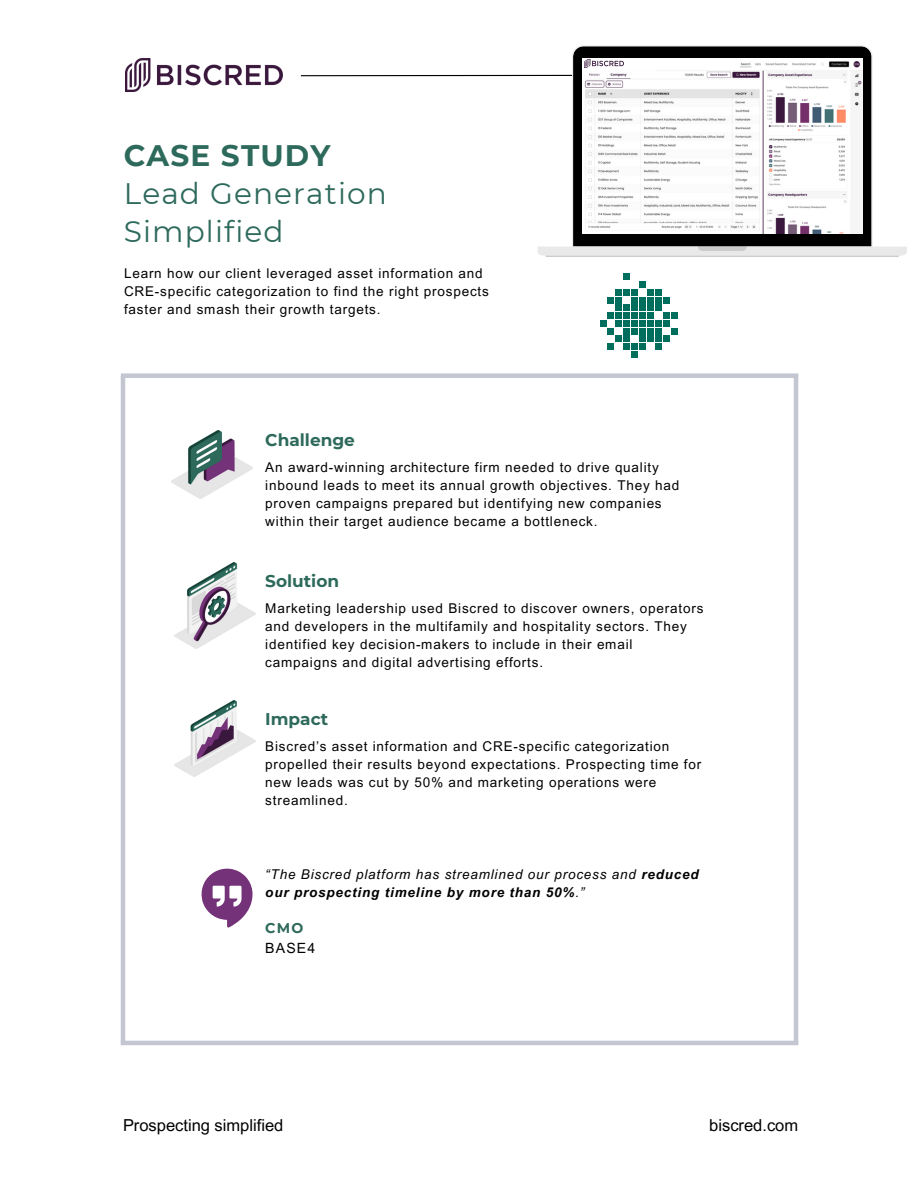
<style>
.page{position:relative;width:918px;height:1188px;background:#fff}
.page>*{position:absolute;margin:0;border:0;box-sizing:border-box;transform-origin:0 0}
.t1{font:29.7px/38.2px "Montserrat";letter-spacing:.04em;color:#2e6a5c}
.t2{font:700 16.95px "Montserrat";color:#2e6a5c}
.t3{font:16.5px "Arial MT Pro";color:#000}
.t4{font:14.1px "Arial MT Pro";letter-spacing:.08em;color:#000}
.t5{font:700 14.1px "Montserrat";color:#2e6a5c}
.t6{font:13.5px/18px "Arial MT Pro";letter-spacing:.06em;color:#000}
.t7{font:italic 13.5px/18px "Arial MT Pro";letter-spacing:.06em;color:#000}
.s1{font-weight:700}
</style>
<div class="page">
<svg style="left:300px;top:74px;width:238px;height:3px"></svg>
<div style="left:121px;top:373px;width:677px;height:5px;background:#c4c7d1"></div>
<hr style="left:121px;top:1041px;width:677px;height:4px;background:#c4c7d1">
<hr style="left:121px;top:376px;width:4px;height:669px;background:#c4c7d1">
<hr style="left:794px;top:375px;width:4px;height:670px;background:#c4c7d1">
<svg style="left:201px;top:869px;width:52px;height:58px"></svg>
<img style="left:175px;top:562px;width:81px;height:87px">
<img style="left:171px;top:430px;width:81px;height:69px">
<img style="left:175px;top:700px;width:81px;height:77px">
<img style="left:125px;top:59px;width:158px;height:32px">
<svg style="left:538px;top:45px;width:369px;height:210px"></svg>
<svg style="left:545px;top:247px;width:354px;height:10px;background:#e3e3e3"></svg>
<img style="left:582px;top:58px;width:280px;height:175px">
<div style="left:582px;top:58px;width:74px;height:12px;background:#fff"></div>
<img style="left:585px;top:60px;width:39px;height:8px">
<div style="left:655px;top:343px;width:7px;height:7px;background:#006e5d"></div>
<div style="left:639px;top:343px;width:7px;height:7px;background:#006e5d"></div>
<div style="left:655px;top:336px;width:7px;height:6px;background:#006e5d"></div>
<div style="left:647px;top:336px;width:7px;height:6px;background:#006e5d"></div>
<div style="left:647px;top:328px;width:7px;height:6px;background:#006e5d"></div>
<div style="left:663px;top:320px;width:6px;height:7px;background:#006e5d"></div>
<div style="left:655px;top:320px;width:7px;height:7px;background:#006e5d"></div>
<div style="left:655px;top:328px;width:7px;height:6px;background:#006e5d"></div>
<svg style="left:663px;top:328px;width:14px;height:14px"></svg>
<div style="left:647px;top:320px;width:7px;height:7px;background:#006e5d"></div>
<div style="left:663px;top:312px;width:6px;height:7px;background:#006e5d"></div>
<div style="left:671px;top:312px;width:6px;height:7px;background:#006e5d"></div>
<div style="left:655px;top:305px;width:7px;height:6px;background:#006e5d"></div>
<div style="left:647px;top:305px;width:7px;height:6px;background:#006e5d"></div>
<div style="left:647px;top:312px;width:7px;height:7px;background:#006e5d"></div>
<div style="left:663px;top:297px;width:7px;height:6px;background:#006e5d"></div>
<div style="left:655px;top:297px;width:7px;height:6px;background:#006e5d"></div>
<div style="left:647px;top:297px;width:7px;height:6px;background:#006e5d"></div>
<div style="left:655px;top:289px;width:7px;height:7px;background:#006e5d"></div>
<div style="left:647px;top:289px;width:7px;height:7px;background:#006e5d"></div>
<div style="left:631px;top:343px;width:7px;height:7px;background:#006e5d"></div>
<div style="left:631px;top:351px;width:7px;height:7px;background:#006e5d"></div>
<div style="left:623px;top:343px;width:7px;height:7px;background:#006e5d"></div>
<div style="left:608px;top:343px;width:6px;height:7px;background:#006e5d"></div>
<div style="left:639px;top:336px;width:7px;height:6px;background:#006e5d"></div>
<div style="left:639px;top:328px;width:7px;height:6px;background:#006e5d"></div>
<div style="left:623px;top:320px;width:7px;height:7px;background:#006e5d"></div>
<div style="left:639px;top:320px;width:7px;height:7px;background:#006e5d"></div>
<div style="left:631px;top:320px;width:7px;height:7px;background:#006e5d"></div>
<div style="left:631px;top:328px;width:7px;height:7px;background:#006e5d"></div>
<div style="left:616px;top:320px;width:6px;height:7px;background:#006e5d"></div>
<div style="left:600px;top:320px;width:6px;height:7px;background:#006e5d"></div>
<svg style="left:608px;top:328px;width:22px;height:14px"></svg>
<div style="left:639px;top:312px;width:7px;height:7px;background:#006e5d"></div>
<div style="left:631px;top:312px;width:7px;height:7px;background:#006e5d"></div>
<div style="left:623px;top:312px;width:7px;height:7px;background:#006e5d"></div>
<div style="left:616px;top:312px;width:6px;height:7px;background:#006e5d"></div>
<div style="left:608px;top:312px;width:6px;height:7px;background:#006e5d"></div>
<div style="left:639px;top:305px;width:7px;height:6px;background:#006e5d"></div>
<div style="left:631px;top:305px;width:7px;height:6px;background:#006e5d"></div>
<div style="left:623px;top:305px;width:7px;height:6px;background:#006e5d"></div>
<div style="left:639px;top:297px;width:7px;height:6px;background:#006e5d"></div>
<div style="left:639px;top:281px;width:7px;height:7px;background:#006e5d"></div>
<div style="left:631px;top:297px;width:7px;height:6px;background:#006e5d"></div>
<div style="left:631px;top:289px;width:7px;height:7px;background:#006e5d"></div>
<svg style="left:608px;top:297px;width:14px;height:14px"></svg>
<div style="left:623px;top:289px;width:7px;height:7px;background:#006e5d"></div>
<div style="left:623px;top:273px;width:7px;height:7px;background:#006e5d"></div>
<div style="left:616px;top:289px;width:6px;height:7px;background:#006e5d"></div>
<p class="t1" style="left:124px;top:136px;width:265px"><span class="s1">CASE STUDY<br></span>Lead Generation<br>Simplified</p>
<p class="t6" style="left:124px;top:266px;width:366px">Learn how our client leveraged asset information and<br>CRE-specific categorization to find the right prospects faster and smash their growth targets.</p>
<h2 class="t2" style="left:265px;top:429px;width:91px">Challenge</h2>
<p class="t6" style="left:265px;top:460px;width:415px">An award-winning architecture firm needed to drive quality inbound leads to meet its annual growth objectives. They had proven campaigns prepared but identifying new companies within their target audience became a bottleneck.</p>
<p class="t2" style="left:265px;top:571px;width:75px">Solution</p>
<h2 class="t6" style="left:265px;top:601px;width:440px">Marketing leadership used Biscred to discover owners, operators and developers in the multifamily and hospitality sectors. They identified key decision-makers to include in their email campaigns and digital advertising efforts.</h2>
<h2 class="t2" style="left:265px;top:708px;width:64px">Impact</h2>
<p class="t6" style="left:265px;top:739px;width:438px">Biscred’s asset information and CRE-specific categorization propelled their results beyond expectations. Prospecting time for new leads was cut by 50% and marketing operations were streamlined.</p>
<p class="t7" style="left:265px;top:867px;width:435px">“The Biscred platform has streamlined our process and <span class="s1">reduced our prospecting timeline by more than 50%</span>.”</p>
<p class="t5" style="left:265px;top:920px;width:39px">CMO</p>
<p class="t4" style="left:265px;top:943px;width:51px">BASE4</p>
<p class="t3" style="left:123px;top:1119px;width:162px">Prospecting simplified</p>
<p class="t3" style="left:709px;top:1119px;width:90px">biscred.com</p>
</div>
